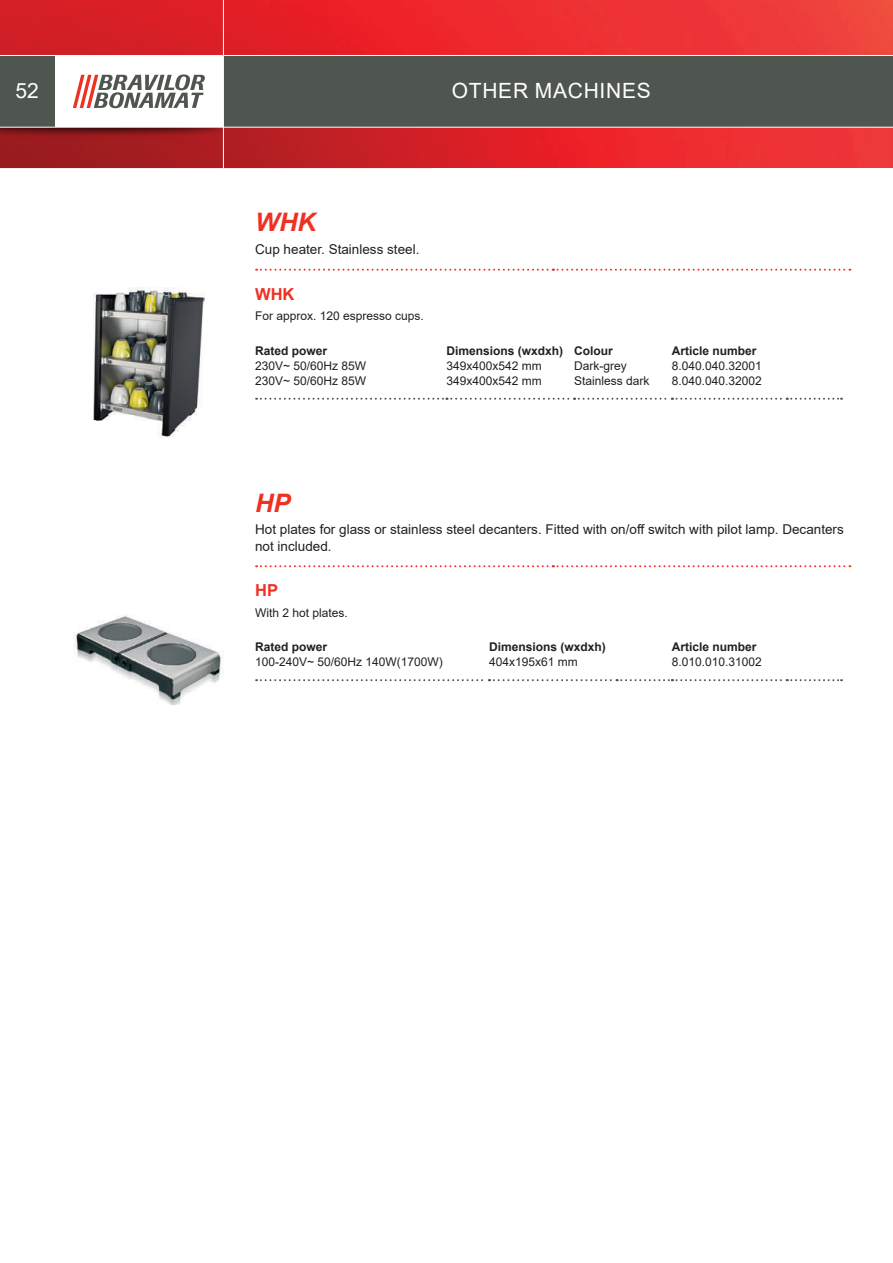
<style>
.page{position:relative;width:893px;height:1263px;background:#fff}
.page>*{position:absolute;margin:0;border:0;box-sizing:border-box;transform-origin:0 0}
.t1{font:italic 700 25.5px "Arial";color:#ef3122}
.t2{font:21px "Arial";letter-spacing:.035em;color:#fff}
.t3{font:700 16.5px "Arial";color:#ef3122}
.t4{font:13.5px/16.2px "Arial";color:#231f20}
.t5{font:12px "Arial";color:#231f20}
.t6{font:700 12px "Arial";color:#231f20}
</style>
<div class="page">
<img style="left:0;top:0;width:893px;height:55px">
<img style="left:0;top:128px;width:893px;height:40px">
<img style="left:0;top:107px;width:223px;height:49px">
<div style="left:0;top:55px;width:55px;height:72px;background:#4f5650"></div>
<svg style="left:73px;top:74px;width:132px;height:34px"></svg>
<div style="left:223px;top:55px;width:670px;height:72px;background:#4f5650"></div>
<hr style="left:223px;top:0;width:1px;height:168px;background:#fff">
<hr style="left:0;top:127px;width:893px;height:1px;background:#fff">
<hr style="left:0;top:55px;width:893px;height:1px;background:#fff">
<svg style="left:256px;top:269px;width:594px;height:2px"></svg>
<svg style="left:256px;top:398px;width:586px;height:2px"></svg>
<svg style="left:256px;top:565px;width:594px;height:2px"></svg>
<svg style="left:256px;top:679px;width:586px;height:2px"></svg>
<img style="left:93px;top:288px;width:111px;height:150px">
<img style="left:74px;top:614px;width:150px;height:90px">
<h2 class="t2" style="left:16px;top:76px;width:25px">52</h2>
<h2 class="t2" style="left:452px;top:76px;width:98px">Other machi</h2>
<h2 class="t2" style="left:606px;top:76px;width:46px">nes</h2>
<h1 class="t1" style="left:255px;top:205px;width:62px">WHK</h1>
<p class="t4" style="left:255px;top:241px;width:166px">Cup heater. Stainless steel.</p>
<h3 class="t3" style="left:255px;top:282px;width:41px">WHK</h3>
<p class="t5" style="left:255px;top:308px;width:170px">For approx. 120 espresso cups.</p>
<p class="t6" style="left:255px;top:342px;width:74px">Rated power</p>
<p class="t6" style="left:446px;top:342px;width:168px">Dimensions (wxdxh) Colour</p>
<p class="t6" style="left:672px;top:342px;width:86px">Article number</p>
<p class="t5" style="left:255px;top:357px;width:113px">230V~ 50/60Hz 85W</p>
<p class="t5" style="left:446px;top:357px;width:97px">349x400x542 mm</p>
<p class="t5" style="left:574px;top:357px;width:54px">Dark-grey</p>
<p class="t5" style="left:672px;top:357px;width:92px">8.040.040.32001</p>
<p class="t5" style="left:255px;top:372px;width:113px">230V~ 50/60Hz 85W</p>
<p class="t5" style="left:446px;top:372px;width:97px">349x400x542 mm</p>
<p class="t5" style="left:574px;top:372px;width:77px">Stainless dark</p>
<p class="t5" style="left:672px;top:372px;width:92px">8.040.040.32002</p>
<h1 class="t1" style="left:255px;top:486px;width:37px">HP</h1>
<p class="t4" style="left:255px;top:521px;width:590px">Hot plates for glass or stainless steel decanters. Fitted with on/off switch with pilot lamp. Decanters not included.</p>
<h3 class="t3" style="left:255px;top:579px;width:24px">HP</h3>
<p class="t5" style="left:255px;top:604px;width:94px">With 2 hot plates.</p>
<p class="t6" style="left:255px;top:638px;width:74px">Rated power</p>
<p class="t6" style="left:489px;top:638px;width:118px">Dimensions (wxdxh)</p>
<p class="t6" style="left:672px;top:638px;width:86px">Article number</p>
<p class="t5" style="left:255px;top:654px;width:189px">100-240V~ 50/60Hz 140W(1700W)</p>
<p class="t5" style="left:489px;top:654px;width:90px">404x195x61 mm</p>
<p class="t5" style="left:672px;top:654px;width:92px">8.010.010.31002</p>
</div>
